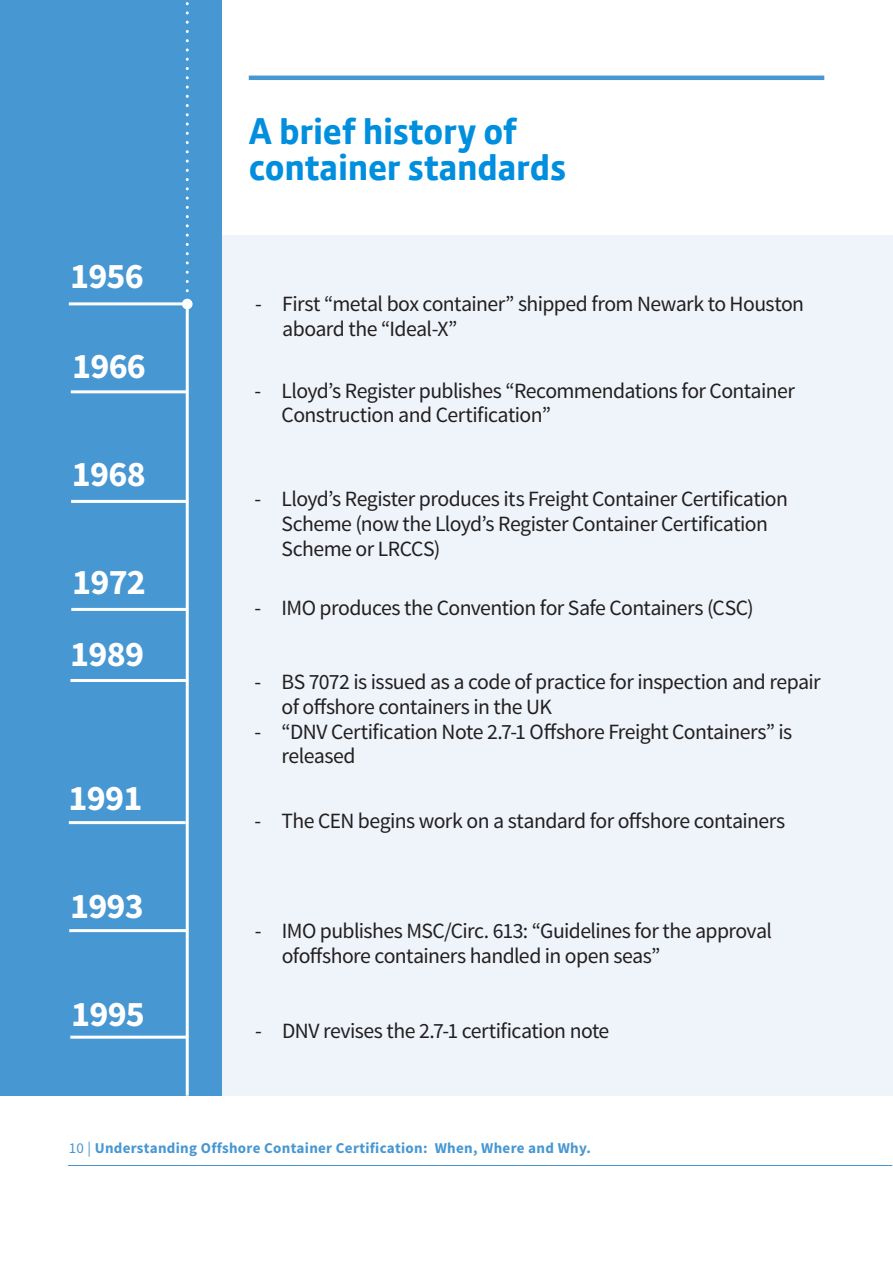
<style>
.page{position:relative;width:893px;height:1263px;background:#fff}
.page>*{position:absolute;margin:0;border:0;box-sizing:border-box;transform-origin:0 0}
.H4_-_Sub_l__blue{font:700 36px "Calmetta";letter-spacing:-.005em;color:#008fde}
.Caption___orange{font:700 36px "Source Sans Pro";letter-spacing:-.02em;color:#fff}
.t1{font:21.75px/24.8px "Source Sans Pro";letter-spacing:-.025em;color:#231f20}
.t2{font:700 15px "Source Sans Pro";letter-spacing:.02em;color:#4797d2}
.s1{font-weight:400}
</style>
<div class="page">
<div style="left:0;top:235px;width:893px;height:861px;background:#eef4fa"></div>
<div style="left:0;top:0;width:221px;height:1096px;background:#4797d2"></div>
<hr style="left:186px;top:304px;width:3px;height:792px;background:#fff">
<svg style="left:186px;top:2px;width:3px;height:297px"></svg>
<hr style="left:70px;top:302px;width:117px;height:3px;background:#fff">
<hr style="left:71px;top:390px;width:117px;height:3px;background:#fff">
<hr style="left:71px;top:500px;width:116px;height:3px;background:#fff">
<hr style="left:71px;top:608px;width:117px;height:3px;background:#fff">
<hr style="left:70px;top:679px;width:117px;height:3px;background:#fff">
<hr style="left:69px;top:821px;width:117px;height:3px;background:#fff">
<hr style="left:69px;top:929px;width:117px;height:3px;background:#fff">
<hr style="left:70px;top:1036px;width:117px;height:3px;background:#fff">
<div style="left:182px;top:299px;width:11px;height:10px;background:#fff;border-radius:50%"></div>
<hr style="left:68px;top:1165px;width:824px;height:1px;background:#4797d2">
<hr style="left:249px;top:76px;width:575px;height:4px;background:#4797d2">
<p class="Caption___orange" style="left:70px;top:253px;width:75px">1956</p>
<p class="Caption___orange" style="left:72px;top:343px;width:75px">1966</p>
<p class="Caption___orange" style="left:72px;top:451px;width:75px">1968</p>
<p class="Caption___orange" style="left:72px;top:559px;width:75px">1972</p>
<p class="Caption___orange" style="left:70px;top:631px;width:75px">1989</p>
<p class="Caption___orange" style="left:69px;top:775px;width:75px">1991</p>
<p class="Caption___orange" style="left:70px;top:883px;width:75px">1993</p>
<p class="Caption___orange" style="left:71px;top:991px;width:75px">1995</p>
<p class="H4_-_Sub_l__blue" style="left:249px;top:109px;width:270px">A brief history of</p>
<p class="H4_-_Sub_l__blue" style="left:249px;top:145px;width:319px">container standards</p>
<p class="t1" style="left:282px;top:292px;width:523px;text-indent:-27px">- First “metal box container” shipped from Newark to Houston aboard the “Ideal-X”</p>
<p class="t1" style="left:282px;top:378px;width:515px;text-indent:-27px">- Lloyd’s Register publishes “Recommendations for Container<br>Construction and Certification”</p>
<p class="t1" style="left:282px;top:487px;width:508px;text-indent:-27px">- Lloyd’s Register produces its Freight Container Certification<br>Scheme (now the Lloyd’s Register Container Certification<br>Scheme or LRCCS)</p>
<p class="t1" style="left:255px;top:596px;width:501px">- IMO produces the Convention for Safe Containers (CSC)</p>
<p class="t1" style="left:282px;top:670px;width:541px;text-indent:-27px">- BS 7072 is issued as a code of practice for inspection and repair of offshore containers in the UK</p>
<p class="t1" style="left:282px;top:719px;width:512px;text-indent:-27px">- “DNV Certification Note 2.7-1 Offshore Freight Containers” is released</p>
<p class="t1" style="left:255px;top:809px;width:532px">- The CEN begins work on a standard for offshore containers</p>
<p class="t1" style="left:282px;top:919px;width:492px;text-indent:-27px">- IMO publishes MSC/Circ. 613: “Guidelines for the approval ofoffshore containers handled in open seas”</p>
<p class="t1" style="left:255px;top:1019px;width:356px">- DNV revises the 2.7-1 certification note</p>
<p class="t2" style="left:69px;top:1138px;width:524px"><span class="s1">10 |</span> Understanding Offshore Container Certification: When, Where and Why.</p>
</div>
